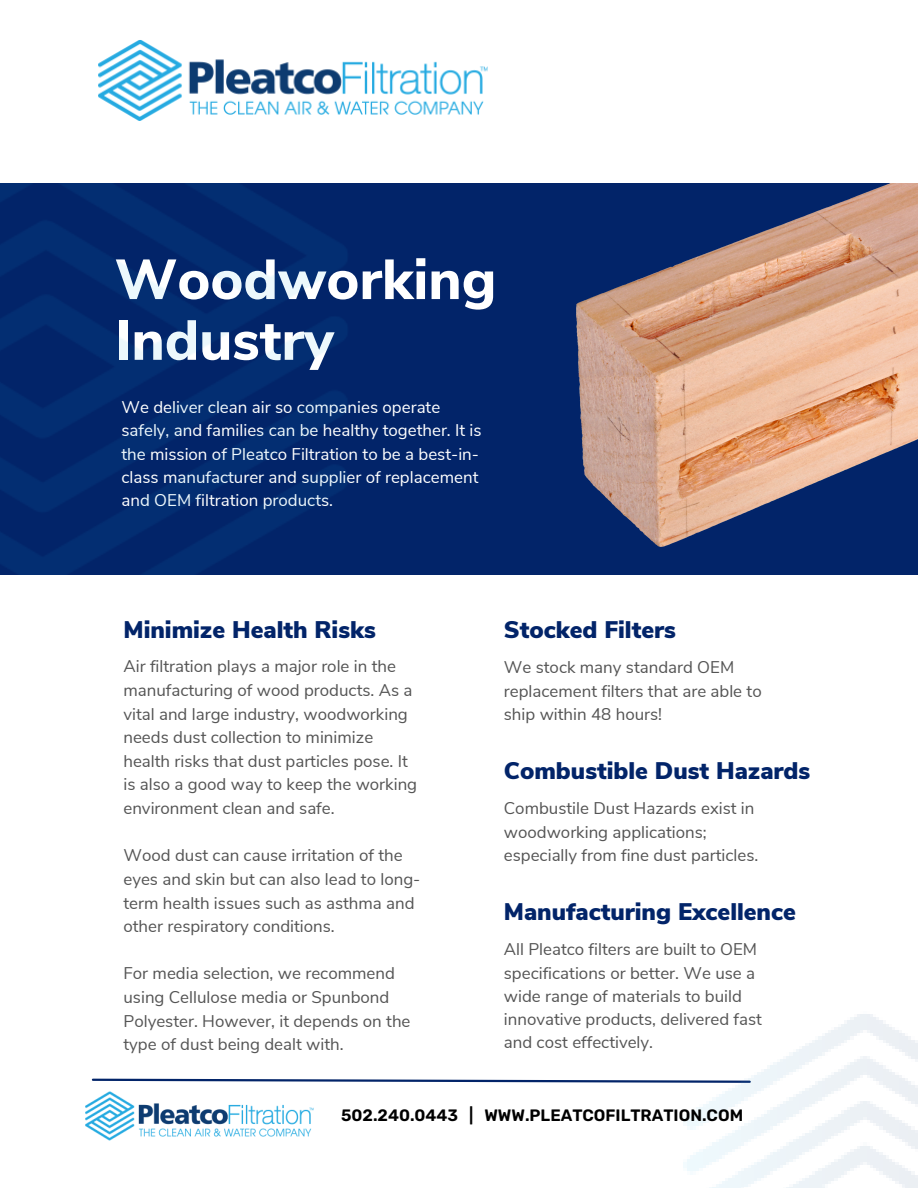
<style>
.page{position:relative;width:918px;height:1188px;background:#fff}
.page>*{position:absolute;margin:0;border:0;box-sizing:border-box;transform-origin:0 0}
.t1{font:800 56.25px/60.8px "Nunito Sans";color:#fff}
.t2{font:900 24px "Nunito Sans";color:#022469}
.t3{font:16.95px/23.7px "Nunito Sans";color:#545454}
.t4{font:16.95px/23.2px "Nunito Sans";color:#fff}
.t5{font:600 16.5px "Rubik";color:#000}
</style>
<div class="page">
<div style="left:0;top:183px;width:918px;height:392px;background:#022469"></div>
<img style="left:98px;top:40px;width:390px;height:81px">
<svg style="left:91px;top:1078px;width:587px;height:5px"></svg>
<img style="left:678px;top:1014px;width:240px;height:174px">
<img style="left:85px;top:1092px;width:229px;height:48px">
<img style="left:576px;top:183px;width:342px;height:364px">
<p class="t1" style="left:115px;top:250px;width:383px">Woodworking<br>Industry</p>
<p class="t4" style="left:121px;top:396px;width:362px">We deliver clean air so companies operate safely, and families can be healthy together. It is the mission of Pleatco Filtration to be a best-in&shy;class manufacturer and supplier of replacement and OEM filtration products.</p>
<p class="t2" style="left:123px;top:614px;width:254px">Minimize Health Risks</p>
<h2 class="t2" style="left:504px;top:614px;width:174px">Stocked Filters</h2>
<p class="t3" style="left:123px;top:655px;width:295px">Air filtration plays a major role in the manufacturing of wood products. As a vital and large industry, woodworking needs dust collection to minimize health risks that dust particles pose. It is also a good way to keep the working environment clean and safe.</p>
<p class="t3" style="left:123px;top:844px;width:298px">Wood dust can cause irritation of the eyes and skin but can also lead to long&shy;term health issues such as asthma and other respiratory conditions.</p>
<p class="t3" style="left:123px;top:962px;width:289px">For media selection, we recommend using Cellulose media or Spunbond Polyester. However, it depends on the type of dust being dealt with.</p>
<h2 class="t3" style="left:504px;top:656px;width:259px;line-height:23.2px">We stock many standard OEM replacement filters that are able to ship within 48 hours!</h2>
<h2 class="t2" style="left:504px;top:755px;width:308px">Combustible Dust Hazards</h2>
<p class="t3" style="left:504px;top:797px;width:256px;line-height:23.2px">Combustile Dust Hazards exist in woodworking applications; especially from fine dust particles.</p>
<p class="t2" style="left:504px;top:896px;width:294px">Manufacturing Excellence</p>
<p class="t3" style="left:504px;top:938px;width:260px;line-height:23.2px">All Pleatco filters are built to OEM specifications or better. We use a wide range of materials to build innovative products, delivered fast and cost effectively.</p>
<p class="t5" style="left:341px;top:1106px;width:404px">502.240.0443 | WWW.PLEATCOFILTRATION.COM</p>
</div>
